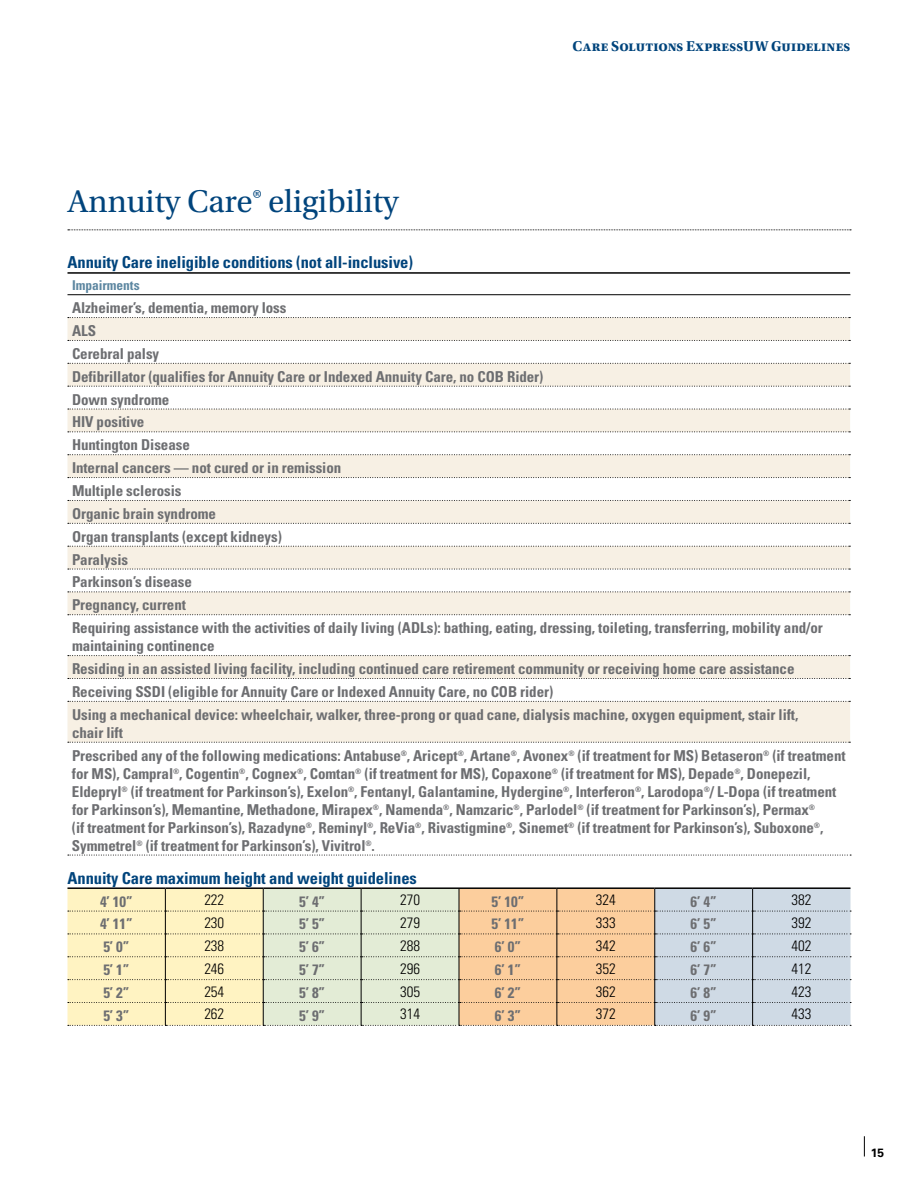
<style>
.page{position:relative;width:918px;height:1188px;background:#fff}
.page>*{position:absolute;margin:0;border:0;box-sizing:border-box;transform-origin:0 0}
.t1{font:33px "Utopia Std";color:#00447c}
.t2{font:700 condensed 16.5px "Univers LT Std";letter-spacing:-.005em;color:#00447c}
.t3{font:700 condensed 15px/22.8px "Univers LT Std";letter-spacing:-.005em;color:#6d6e71}
.t4{font:300 condensed 15px "Univers LT Std";letter-spacing:-.005em;color:#000}
.t5{font:700 15px "Utopia Std";letter-spacing:.01em;color:#00447c}
.t6{font:700 condensed 13.5px "Univers LT Std";letter-spacing:-.005em;color:#5d87a1}
.t7{font:700 12px "Univers LT Std";color:#000}
</style>
<div class="page">
<svg style="left:864px;top:1136px;width:1px;height:20px"></svg>
<svg style="left:68px;top:230px;width:783px;height:1px"></svg>
<svg style="left:68px;top:318px;width:782px;height:424px;fill:#f7f0e4"></svg>
<svg style="left:68px;top:317px;width:782px;height:1px"></svg>
<svg style="left:68px;top:340px;width:782px;height:1px"></svg>
<svg style="left:68px;top:363px;width:782px;height:1px"></svg>
<svg style="left:68px;top:386px;width:782px;height:1px"></svg>
<svg style="left:68px;top:409px;width:782px;height:1px"></svg>
<svg style="left:68px;top:432px;width:782px;height:1px"></svg>
<svg style="left:68px;top:454px;width:782px;height:1px"></svg>
<svg style="left:68px;top:477px;width:782px;height:1px"></svg>
<svg style="left:68px;top:500px;width:782px;height:1px"></svg>
<svg style="left:68px;top:523px;width:782px;height:1px"></svg>
<svg style="left:68px;top:546px;width:782px;height:1px"></svg>
<svg style="left:68px;top:569px;width:782px;height:1px"></svg>
<svg style="left:68px;top:592px;width:782px;height:1px"></svg>
<svg style="left:68px;top:614px;width:782px;height:1px"></svg>
<svg style="left:68px;top:655px;width:782px;height:1px"></svg>
<svg style="left:68px;top:678px;width:782px;height:1px"></svg>
<svg style="left:68px;top:701px;width:782px;height:1px"></svg>
<svg style="left:68px;top:742px;width:782px;height:1px"></svg>
<svg style="left:68px;top:855px;width:783px;height:1px"></svg>
<hr style="left:68px;top:294px;width:782px;height:1px;background:#000">
<hr style="left:68px;top:272px;width:782px;height:2px;background:#000">
<hr style="left:68px;top:887px;width:97px;height:2px;background:#000">
<hr style="left:165px;top:887px;width:98px;height:2px;background:#000">
<hr style="left:459px;top:887px;width:98px;height:2px;background:#000">
<hr style="left:557px;top:887px;width:98px;height:2px;background:#000">
<hr style="left:655px;top:887px;width:98px;height:2px;background:#000">
<hr style="left:753px;top:887px;width:98px;height:2px;background:#000">
<hr style="left:263px;top:887px;width:98px;height:2px;background:#000">
<hr style="left:361px;top:887px;width:98px;height:2px;background:#000">
<svg style="left:68px;top:888px;width:783px;height:138px;background:#e6ddc2"></svg>
<p class="t5" style="left:573px;top:38px;width:279px">Care Solutions ExpressUW Guidelines</p>
<h1 class="t1" style="left:68px;top:183px;width:333px">Annuity Care® eligibility</h1>
<p class="t2" style="left:68px;top:252px;width:347px">Annuity Care ineligible conditions (not all-inclusive)</p>
<p class="t6" style="left:72px;top:277px;width:69px">Impairments</p>
<p class="t3" style="left:72px;top:296px;width:752px">Alzheimer’s, dementia, memory loss<br>ALS<br>Cerebral palsy<br>Defibrillator (qualifies for Annuity Care or Indexed Annuity Care, no COB Rider)<br>Down syndrome<br>HIV positive<br>Huntington Disease<br>Internal cancers — not cured or in remission<br>Multiple sclerosis<br>Organic brain syndrome<br>Organ transplants (except kidneys)<br>Paralysis<br>Parkinson’s disease<br>Pregnancy, current<br>Requiring assistance with the activities of daily living (ADLs): bathing, eating, dressing, toileting, transferring, mobility and/or</p>
<p class="t3" style="left:72px;top:634px;width:728px">maintaining continence<br>Residing in an assisted living facility, including continued care retirement community or receiving home care assistance Receiving SSDI (eligible for Annuity Care or Indexed Annuity Care, no COB rider)<br>Using a mechanical device: wheelchair, walker, three-prong or quad cane, dialysis machine, oxygen equipment, stair lift,</p>
<p class="t3" style="left:72px;top:721px;width:775px">chair lift<br>Prescribed any of the following medications: Antabuse<sup>®</sup>, Aricept<sup>®</sup>, Artane<sup>®</sup>, Avonex<sup>®</sup> (if treatment for MS) Betaseron<sup>®</sup> (if treatment</p>
<p class="t3" style="left:72px;top:764px;width:766px;line-height:18px">for MS), Campral<sup>®</sup>, Cogentin<sup>®</sup>, Cognex<sup>®</sup>, Comtan<sup>®</sup> (if treatment for MS), Copaxone<sup>®</sup> (if treatment for MS), Depade<sup>®</sup>, Donepezil, Eldepryl<sup>®</sup> (if treatment for Parkinson’s), Exelon<sup>®</sup>, Fentanyl, Galantamine, Hydergine<sup>®</sup>, Interferon<sup>®</sup>, Larodopa<sup>®</sup>/ L-Dopa (if treatment for Parkinson’s), Memantine, Methadone, Mirapex<sup>®</sup>, Namenda<sup>®</sup>, Namzaric<sup>®</sup>, Parlodel<sup>®</sup> (if treatment for Parkinson’s), Permax<sup>®<br></sup>(if treatment for Parkinson’s), Razadyne<sup>®</sup>, Reminyl<sup>®</sup>, ReVia<sup>®</sup>, Rivastigmine<sup>®</sup>, Sinemet<sup>®</sup> (if treatment for Parkinson’s), Suboxone<sup>®</sup>, Symmetrel<sup>®</sup> (if treatment for Parkinson’s), Vivitrol<sup>®</sup>.</p>
<p class="t2" style="left:68px;top:868px;width:351px">Annuity Care maximum height and weight guidelines</p>
<p class="t3" style="left:100px;top:890px;width:34px">4’ 10”</p>
<p class="t4" style="left:204px;top:891px;width:21px">222</p>
<p class="t3" style="left:299px;top:890px;width:28px">5’ 4”</p>
<p class="t4" style="left:400px;top:891px;width:21px">270</p>
<p class="t3" style="left:492px;top:890px;width:34px">5’ 10”</p>
<p class="t4" style="left:596px;top:891px;width:21px">324</p>
<p class="t3" style="left:691px;top:890px;width:28px">6’ 4”</p>
<p class="t4" style="left:792px;top:891px;width:21px">382</p>
<p class="t3" style="left:100px;top:913px;width:34px">4’ 11”</p>
<p class="t4" style="left:204px;top:914px;width:21px">230</p>
<p class="t3" style="left:299px;top:913px;width:28px">5’ 5”</p>
<p class="t4" style="left:400px;top:914px;width:21px">279</p>
<p class="t3" style="left:492px;top:913px;width:34px">5’ 11”</p>
<p class="t4" style="left:596px;top:914px;width:21px">333</p>
<p class="t3" style="left:691px;top:913px;width:28px">6’ 5”</p>
<p class="t4" style="left:792px;top:914px;width:21px">392</p>
<p class="t3" style="left:103px;top:935px;width:28px">5’ 0”</p>
<p class="t4" style="left:204px;top:936px;width:21px">238</p>
<p class="t3" style="left:299px;top:935px;width:28px">5’ 6”</p>
<p class="t4" style="left:400px;top:936px;width:21px">288</p>
<p class="t3" style="left:495px;top:935px;width:28px">6’ 0”</p>
<p class="t4" style="left:596px;top:936px;width:21px">342</p>
<p class="t3" style="left:691px;top:935px;width:28px">6’ 6”</p>
<p class="t4" style="left:792px;top:936px;width:21px">402</p>
<p class="t3" style="left:103px;top:958px;width:28px">5’ 1”</p>
<p class="t4" style="left:204px;top:959px;width:21px">246</p>
<p class="t3" style="left:299px;top:958px;width:28px">5’ 7”</p>
<p class="t4" style="left:400px;top:959px;width:21px">296</p>
<p class="t3" style="left:495px;top:958px;width:28px">6’ 1”</p>
<p class="t4" style="left:596px;top:959px;width:21px">352</p>
<p class="t3" style="left:691px;top:958px;width:28px">6’ 7”</p>
<p class="t4" style="left:792px;top:959px;width:21px">412</p>
<p class="t3" style="left:103px;top:981px;width:28px">5’ 2”</p>
<p class="t4" style="left:204px;top:982px;width:21px">254</p>
<p class="t3" style="left:299px;top:981px;width:28px">5’ 8”</p>
<p class="t4" style="left:400px;top:982px;width:21px">305</p>
<p class="t3" style="left:495px;top:981px;width:28px">6’ 2”</p>
<p class="t4" style="left:596px;top:982px;width:21px">362</p>
<p class="t3" style="left:691px;top:981px;width:28px">6’ 8”</p>
<p class="t4" style="left:792px;top:982px;width:21px">423</p>
<p class="t3" style="left:103px;top:1004px;width:28px">5’ 3”</p>
<p class="t4" style="left:204px;top:1005px;width:21px">262</p>
<p class="t3" style="left:299px;top:1004px;width:28px">5’ 9”</p>
<p class="t4" style="left:400px;top:1005px;width:21px">314</p>
<p class="t3" style="left:495px;top:1004px;width:28px">6’ 3”</p>
<p class="t4" style="left:596px;top:1005px;width:21px">372</p>
<p class="t3" style="left:691px;top:1004px;width:28px">6’ 9”</p>
<p class="t4" style="left:792px;top:1005px;width:21px">433</p>
<p class="t7" style="left:871px;top:1145px;width:15px">15</p>
</div>
